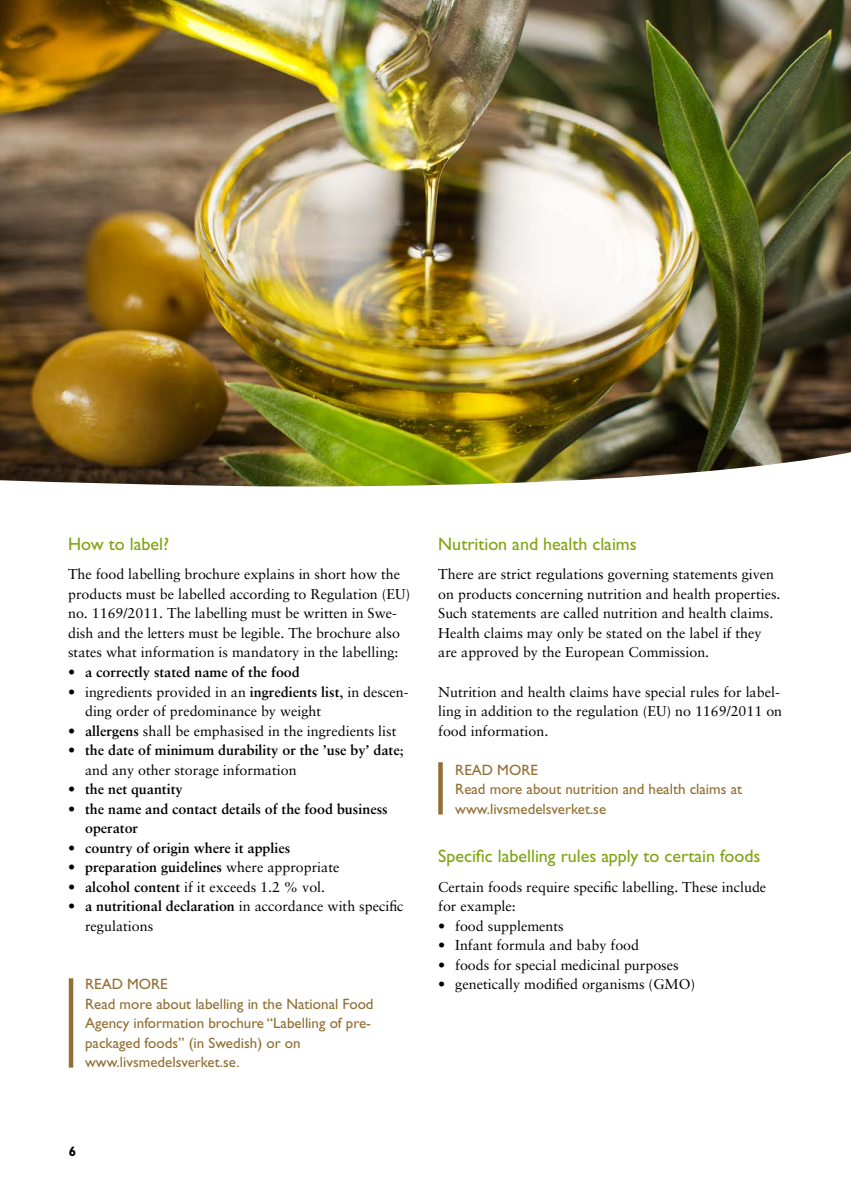
<style>
.page{position:relative;width:851px;height:1191px;background:#fff}
.page>*{position:absolute;margin:0;border:0;box-sizing:border-box;transform-origin:0 0}
.t1{font:18px "Gill Sans CE";color:#80a312}
.t2{font:15px/19.5px "Gill Sans CE";color:#926f32}
.t3{font:14.25px/19.5px "Sabon";color:#000}
.t4{font:700 14.25px/19.5px "Sabon";color:#000}
.t5{font:700 13.5px "Gill Sans CE";color:#000}
.s1{font-weight:400}
.s2{font-weight:700}
</style>
<div class="page">
<hr style="left:69px;top:978px;width:4px;height:89px;background:#926f32">
<img style="left:0;top:0;width:850px;height:486px">
<svg style="left:438px;top:762px;width:4px;height:52px"></svg>
<p class="t1" style="left:68px;top:534px;width:102px">How to label?</p>
<p class="t3" style="left:68px;top:564px;width:344px">The food labelling brochure explains in short how the products must be labelled according to Regulation (EU) no. 1169/2011. The labelling must be written in Swe&shy;dish and the letters must be legible. The brochure also states what information is mandatory in the labelling:</p>
<p class="t4" style="left:68px;top:662px;width:233px"><span class="s1">•</span> a correctly stated name of the food</p>
<p class="t3" style="left:85px;top:681px;width:325px;text-indent:-17px">• ingredients provided in an <span class="s2">ingredients list</span>, in descen&shy;ding order of predominance by weight</p>
<p class="t3" style="left:68px;top:720px;width:330px">• <span class="s2">allergens</span> shall be emphasised in the ingredients list</p>
<p class="t4" style="left:85px;top:740px;width:320px;text-indent:-17px"><span class="s1">•</span> the date of minimum durability or the ’use by’ date<span class="s1">; and any other storage information</span></p>
<p class="t4" style="left:68px;top:779px;width:116px"><span class="s1">•</span> the net quantity</p>
<p class="t4" style="left:85px;top:798px;width:304px;text-indent:-17px"><span class="s1">•</span> the name and contact details of the food business operator</p>
<p class="t4" style="left:68px;top:837px;width:224px"><span class="s1">•</span> country of origin where it applies</p>
<p class="t4" style="left:68px;top:857px;width:273px"><span class="s1">•</span> preparation guidelines <span class="s1">where appropriate</span></p>
<p class="t3" style="left:68px;top:876px;width:258px">• <span class="s2">alcohol content</span> if it exceeds 1.2 % vol.</p>
<p class="t3" style="left:85px;top:896px;width:320px;text-indent:-17px">• <span class="s2">a nutritional declaration</span> in accordance with specific regulations</p>
<p class="t2" style="left:85px;top:974px;width:290px">READ MORE<br>Read more about labelling in the National Food Agency information brochure “Labelling of pre&shy;packaged foods” (in Swedish) or on www.livsmedelsverket.se.</p>
<p class="t1" style="left:438px;top:534px;width:200px">Nutrition and health claims</p>
<p class="t3" style="left:438px;top:564px;width:344px">There are strict regulations governing statements given on products concerning nutrition and health properties.<br>Such statements are called nutrition and health claims.<br>Health claims may only be stated on the label if they are approved by the European Commission.</p>
<p class="t3" style="left:438px;top:681px;width:345px">Nutrition and health claims have special rules for label&shy;ling in addition to the regulation (EU) no 1169/2011 on food information.</p>
<p class="t2" style="left:455px;top:760px;width:288px">READ MORE<br>Read more about nutrition and health claims at www.livsmedelsverket.se</p>
<p class="t1" style="left:438px;top:846px;width:323px">Specific labelling rules apply to certain foods</p>
<p class="t3" style="left:438px;top:876px;width:329px">Certain foods require specific labelling. These include for example:</p>
<p class="t3" style="left:438px;top:915px;width:127px">• food supplements</p>
<p class="t3" style="left:438px;top:935px;width:202px">• Infant formula and baby food</p>
<p class="t3" style="left:438px;top:954px;width:242px">• foods for special medicinal purposes</p>
<p class="t3" style="left:438px;top:974px;width:258px">• genetically modified organisms (GMO)</p>
<p class="t5" style="left:69px;top:1143px;width:9px">6</p>
</div>
